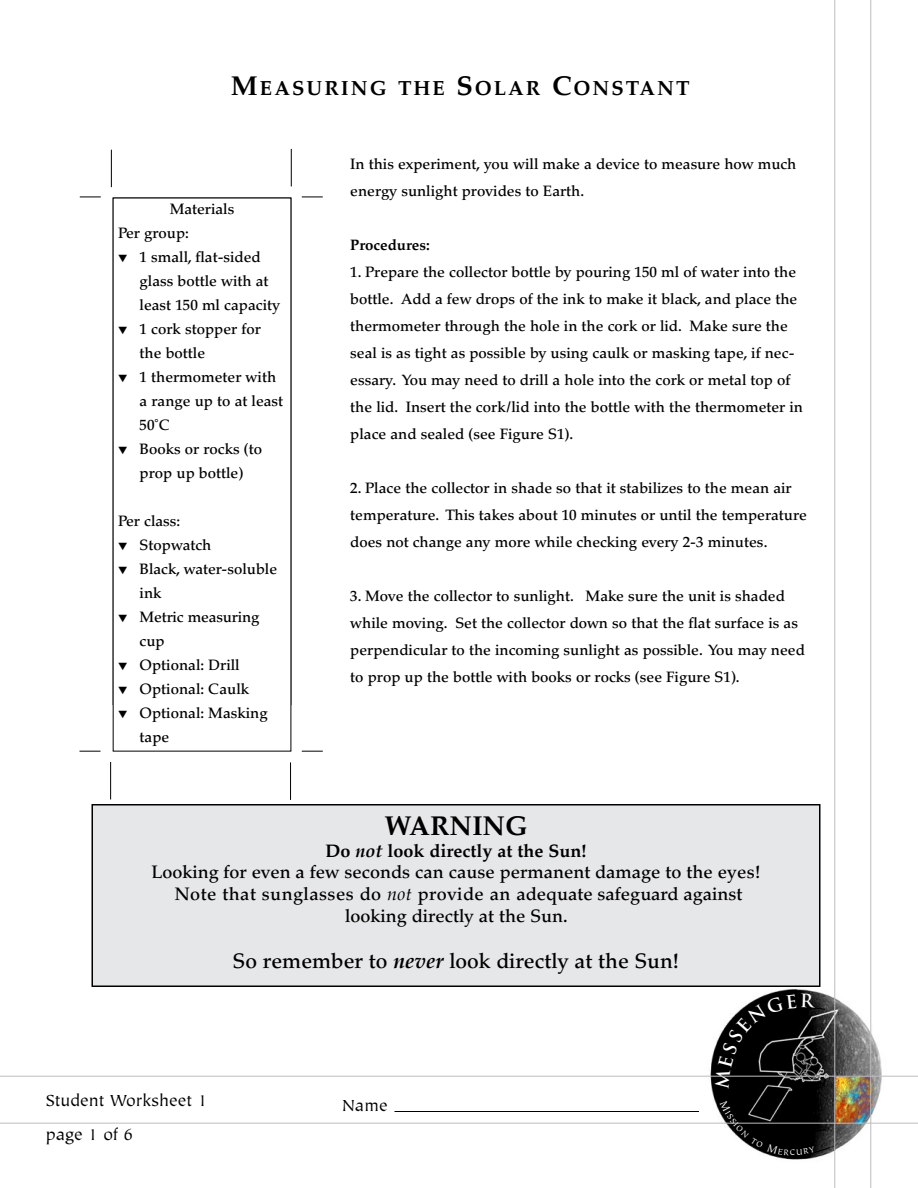
<style>
.page{position:relative;width:918px;height:1188px;background:#fff}
.page>*{position:absolute;margin:0;border:0;box-sizing:border-box;transform-origin:0 0}
.t1{font:700 27px "Palatino";color:#000}
.t2{font:500 21px "Palatino";color:#000}
.t3{font:700 20.25px "Palatino";letter-spacing:.1em;color:#000}
.t4{font:500 18px/21.6px "Palatino";color:#000;text-align:center}
.t5{font:18px/34.2px "Tiepolo";color:#000}
.t6{font:500 15px/27px "Palatino";color:#000}
.t7{font:700 15px "Palatino";color:#000}
.s1{font-size:27px}
.s2{font-weight:700}
.s3{font-weight:700;font-style:italic}
.s4{font-weight:400;font-style:italic}
</style>
<div class="page">
<hr style="left:111px;top:150px;width:1px;height:37px;background:#000">
<hr style="left:291px;top:149px;width:1px;height:37px;background:#000">
<svg style="left:302px;top:197px;width:21px;height:1px"></svg>
<svg style="left:80px;top:197px;width:21px;height:1px"></svg>
<img style="left:707px;top:984px;width:179px;height:180px">
<hr style="left:835px;top:0;width:1px;height:1188px;background:#bcbdbf">
<hr style="left:871px;top:0;width:1px;height:1188px;background:#bcbdbf">
<hr style="left:0;top:1076px;width:918px;height:1px;background:#bcbdbf">
<hr style="left:0;top:1123px;width:918px;height:1px;background:#bcbdbf">
<hr style="left:394px;top:1111px;width:305px;height:1px;background:#000">
<hr style="left:290px;top:762px;width:1px;height:38px;background:#000">
<hr style="left:110px;top:762px;width:1px;height:38px;background:#000">
<svg style="left:80px;top:751px;width:20px;height:1px"></svg>
<svg style="left:302px;top:751px;width:21px;height:1px"></svg>
<div style="left:92px;top:805px;width:728px;height:181px;background:#e6e7e8"></div>
<div style="left:92px;top:804px;width:728px;height:183px;border:2px solid #000"></div>
<svg style="left:719px;top:1100px;width:111px;height:64px"></svg>
<svg style="left:715px;top:993px;width:110px;height:96px;background:#2a2a2a"></svg>
<h3 class="t3" style="left:231px;top:75px;width:460px"><span class="s1">M</span>easuring the <span class="s1">S</span>olar <span class="s1">C</span>onstant</h3>
<p class="t6" style="left:118px;top:198px;width:118px;line-height:24px;text-indent:52px">Materials<br>Per group:</p>
<p class="t6" style="left:140px;top:246px;width:142px;line-height:24px;text-indent:-22px">▼ 1 small, flat-sided glass bottle with at least 150 ml capacity</p>
<p class="t6" style="left:140px;top:318px;width:123px;line-height:24px;text-indent:-22px">▼ 1 cork stopper for the bottle</p>
<p class="t6" style="left:140px;top:366px;width:145px;line-height:24px;text-indent:-22px">▼ 1 thermometer with a range up to at least<br>50˚C</p>
<p class="t6" style="left:118px;top:438px;width:146px;line-height:24px;text-align:center">▼ Books or rocks (to prop up bottle)</p>
<p class="t6" style="left:118px;top:508px;width:64px">Per class:</p>
<p class="t6" style="left:118px;top:532px;width:95px">▼ Stopwatch</p>
<p class="t6" style="left:140px;top:558px;width:139px;line-height:24px;text-indent:-22px">▼ Black, water-soluble ink</p>
<p class="t6" style="left:140px;top:606px;width:121px;line-height:24px;text-indent:-22px">▼ Metric measuring cup</p>
<p class="t6" style="left:118px;top:652px;width:123px">▼ Optional: Drill</p>
<p class="t6" style="left:118px;top:676px;width:133px">▼ Optional: Caulk</p>
<p class="t6" style="left:140px;top:702px;width:130px;line-height:24px;text-indent:-22px">▼ Optional: Masking tape</p>
<p class="t6" style="left:140px;top:244px;width:86px">Sa p e text.</p>
<p class="t6" style="left:350px;top:150px;width:448px">In this experiment, you will make a device to measure how much energy sunlight provides to Earth.</p>
<p class="t7" style="left:350px;top:235px;width:81px">Procedures:</p>
<p class="t6" style="left:350px;top:258px;width:454px">1. Prepare the collector bottle by pouring 150 ml of water into the bottle. Add a few drops of the ink to make it black, and place the thermometer through the hole in the cork or lid. Make sure the seal is as tight as possible by using caulk or masking tape, if nec&shy;essary. You may need to drill a hole into the cork or metal top of the lid. Insert the cork/lid into the bottle with the thermometer in place and sealed (see Figure S1).</p>
<p class="t6" style="left:350px;top:474px;width:458px">2. Place the collector in shade so that it stabilizes to the mean air temperature. This takes about 10 minutes or until the temperature does not change any more while checking every 2-3 minutes.</p>
<p class="t6" style="left:350px;top:582px;width:456px">3. Move the collector to sunlight. Make sure the unit is shaded while moving. Set the collector down so that the flat surface is as perpendicular to the incoming sunlight as possible. You may need to prop up the bottle with books or rocks (see Figure S1).</p>
<p class="t6" style="left:361px;top:150px;width:86px">Sample t xt.</p>
<h1 class="t1" style="left:384px;top:809px;width:145px">WARNING</h1>
<p class="t4" style="left:151px;top:840px;width:611px"><span class="s2">Do</span> <span class="s3">not</span> <span class="s2">look directly at the Sun!<br></span>Looking for even a few seconds can cause permanent damage to the eyes!<br>Note that sunglasses do <span class="s4">not</span> provide an adequate safeguard against looking directly at the Sun.</p>
<h2 class="t2" style="left:233px;top:949px;width:448px">So remember to <span class="s3">never</span> look directly at the Sun!</h2>
<p class="t5" style="left:46px;top:1084px;width:163px">Student Worksheet 1 page 1 of 6</p>
<p class="t5" style="left:342px;top:1089px;width:47px">Name</p>
</div>
